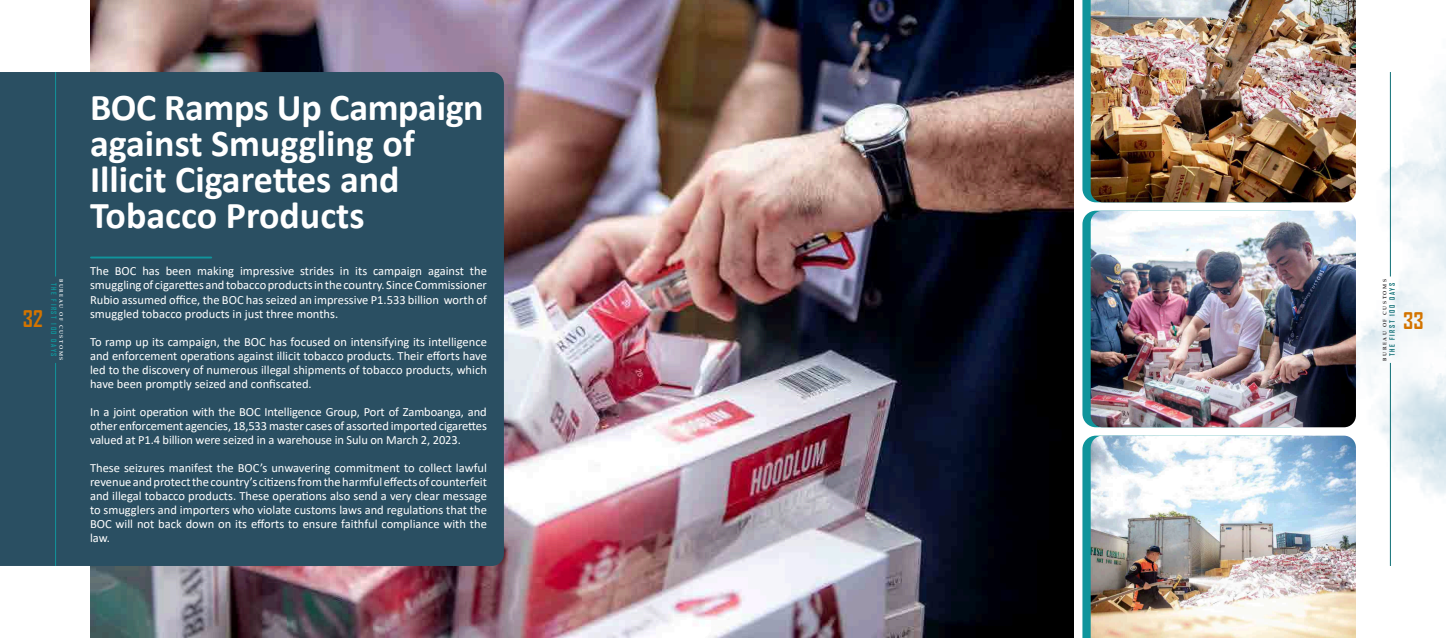
<style>
.page{position:relative;width:1446px;height:638px;background:#fff}
.page>*{position:absolute;margin:0;border:0;box-sizing:border-box;transform-origin:0 0}
.t1{font:700 38px/36px "Calibri";color:#fff}
.t2{font:700 22px "Agency FB";color:#d37400}
.t3{font:12.5px/14px "Calibri";color:#fff;text-align:justify}
.t4{font:700 7px "Agency FB";letter-spacing:.22em;color:#0e6f75}
.t5{font:700 7px "Agency FB";letter-spacing:.22em;color:#10959c}
.t6{font:700 5px "Palatino Linotype";letter-spacing:.32em;color:#231f20}
.t7{font:700 5px "Palatino Linotype";letter-spacing:.32em;color:#fff}
</style>
<div class="page">
<img style="left:1188px;top:72px;width:258px;height:436px">
<img style="left:90px;top:0;width:983px;height:638px">
<div style="left:0;top:72px;width:504px;height:494px;background:#2a4f62"></div>
<hr style="left:91px;top:256px;width:120px;height:2px;background:#10959c">
<svg style="left:1082px;top:0;width:8px;height:201px;background:#219ca3"></svg>
<img style="left:1090px;top:0;width:266px;height:202px">
<svg style="left:1082px;top:437px;width:8px;height:201px;background:#219ca3"></svg>
<img style="left:1090px;top:436px;width:266px;height:202px">
<div style="left:1082px;top:211px;width:221px;height:216px;background:#10959c;border-radius:14px"></div>
<img style="left:1090px;top:211px;width:266px;height:216px">
<hr style="left:1390px;top:363px;width:1px;height:203px;background:#0e6f75">
<hr style="left:1390px;top:72px;width:1px;height:204px;background:#0e6f75">
<hr style="left:55px;top:72px;width:1px;height:204px;background:#10959c">
<hr style="left:55px;top:363px;width:1px;height:203px;background:#10959c">
<h2 class="t2" style="left:23px;top:305px;width:21px">32</h2>
<p class="t7" style="left:65px;top:279px;width:83px;rotate:90deg">BUREAU OF CUSTOMS</p>
<p class="t5" style="left:58px;top:283px;width:75px;rotate:90deg">THE FIRST 100 DAYS</p>
<p class="t1" style="left:90px;top:89px;width:395px">BOC Ramps Up Campaign against Smuggling of<br>Illicit Cigarettes and<br>Tobacco Products</p>
<p class="t3" style="left:90px;top:264px;width:398px">The BOC has been making impressive strides in its campaign against the smuggling of cigarettes and tobacco products in the country. Since Commissioner Rubio assumed office, the BOC has seized an impressive P1.533 billion worth of smuggled tobacco products in just three months.</p>
<p class="t3" style="left:90px;top:334px;width:398px">To ramp up its campaign, the BOC has focused on intensifying its intelligence and enforcement operations against illicit tobacco products. Their efforts have led to the discovery of numerous illegal shipments of tobacco products, which have been promptly seized and confiscated.</p>
<p class="t3" style="left:90px;top:404px;width:398px">In a joint operation with the BOC Intelligence Group, Port of Zamboanga, and other enforcement agencies, 18,533 master cases of assorted imported cigarettes valued at P1.4 billion were seized in a warehouse in Sulu on March 2, 2023.</p>
<p class="t3" style="left:90px;top:460px;width:398px">These seizures manifest the BOC’s unwavering commitment to collect lawful revenue and protect the country’s citizens from the harmful effects of counterfeit and illegal tobacco products. These operations also send a very clear message to smugglers and importers who violate customs laws and regulations that the BOC will not back down on its efforts to ensure faithful compliance with the law.</p>
<p class="t6" style="left:1381px;top:361px;width:83px;rotate:-90deg">BUREAU OF CUSTOMS</p>
<p class="t4" style="left:1388px;top:356px;width:75px;rotate:-90deg">THE FIRST 100 DAYS</p>
<h2 class="t2" style="left:1403px;top:307px;width:22px">33</h2>
</div>
